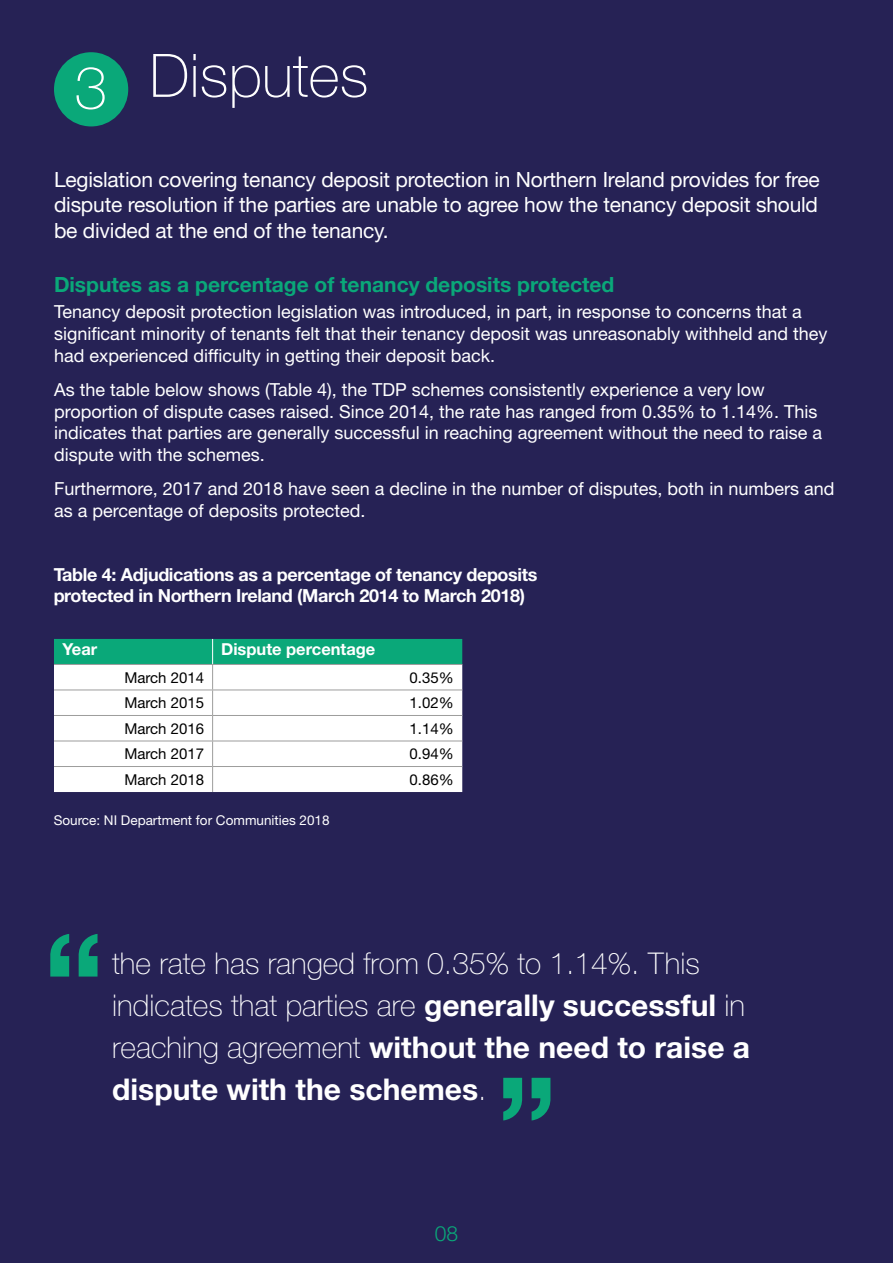
<style>
.page{position:relative;width:893px;height:1263px;background:#262255}
.page>*{position:absolute;margin:0;border:0;box-sizing:border-box;transform-origin:0 0}
.t1{font:700 133.05px "Helvetica Neue LT Std";color:#0aa879}
.t2{font:100 60px "Helvetica Neue LT Std";color:#fff}
.t3{font:100 30px/42px "Helvetica Neue LT Std";color:#fff}
.t4{font:21px/25.2px "Helvetica Neue LT Std";letter-spacing:-.01em;color:#fff;text-align:justify}
.t5{font:700 21px "Helvetica Neue LT Std";color:#0aa879}
.t6{font:300 21px "Helvetica Neue LT Std";color:#0aa879}
.t7{font:18px/21.6px "Helvetica Neue LT Std";color:#fff}
.t8{font:700 18px/21.6px "Helvetica Neue LT Std";letter-spacing:-.02em;color:#fff}
.t9{font:700 16.5px "Helvetica Neue LT Std";color:#fff}
.t10{font:15px "Helvetica Neue LT Std";color:#000}
.t11{font:13.5px "Helvetica Neue LT Std";color:#fff}
.s1{font-weight:700}
</style>
<div class="page">
<svg style="left:54px;top:639px;width:408px;height:153px;background:#d3ede5"></svg>
<div style="left:54px;top:52px;width:74px;height:74px;background:#0aa879;border-radius:50%"></div>
<h2 class="t2" style="left:74px;top:41px;width:296px"><sub>3</sub> Disputes</h2>
<p class="t4" style="left:54px;top:167px;width:767px">Legislation covering tenancy deposit protection in Northern Ireland provides for free dispute resolution if the parties are unable to agree how the tenancy deposit should be divided at the end of the tenancy.</p>
<p class="t5" style="left:54px;top:272px;width:562px">Disputes as a percentage of tenancy deposits protected</p>
<p class="t7" style="left:54px;top:301px;width:775px">Tenancy deposit protection legislation was introduced, in part, in response to concerns that a significant minority of tenants felt that their tenancy deposit was unreasonably withheld and they had experienced difficulty in getting their deposit back.</p>
<p class="t7" style="left:54px;top:378px;width:770px">As the table below shows (Table 4), the TDP schemes consistently experience a very low proportion of dispute cases raised. Since 2014, the rate has ranged from 0.35% to 1.14%. This indicates that parties are generally successful in reaching agreement without the need to raise a dispute with the schemes.</p>
<p class="t7" style="left:54px;top:478px;width:782px">Furthermore, 2017 and 2018 have seen a decline in the number of disputes, both in numbers and as a percentage of deposits protected.</p>
<p class="t8" style="left:54px;top:563px;width:485px">Table 4: Adjudications as a percentage of tenancy deposits protected in Northern Ireland (March 2014 to March 2018)</p>
<p class="t9" style="left:63px;top:639px;width:36px">Year</p>
<p class="t9" style="left:221px;top:639px;width:156px">Dispute percentage</p>
<p class="t10" style="left:124px;top:668px;width:81px">March 2014</p>
<p class="t10" style="left:410px;top:668px;width:46px">0.35%</p>
<p class="t10" style="left:124px;top:694px;width:81px">March 2015</p>
<p class="t10" style="left:410px;top:694px;width:46px">1.02%</p>
<p class="t10" style="left:124px;top:719px;width:81px">March 2016</p>
<p class="t10" style="left:410px;top:719px;width:46px">1.14%</p>
<p class="t10" style="left:124px;top:745px;width:81px">March 2017</p>
<p class="t10" style="left:410px;top:745px;width:46px">0.94%</p>
<p class="t10" style="left:124px;top:770px;width:81px">March 2018</p>
<p class="t10" style="left:410px;top:770px;width:46px">0.86%</p>
<p class="t11" style="left:54px;top:812px;width:277px">Source: NI Department for Communities 2018</p>
<h1 class="t1" style="left:41px;top:899px;width:67px">‘‘</h1>
<h3 class="t3" style="left:112px;top:942px;width:639px">the rate has ranged from 0.35% to 1.14%. This indicates that parties are <span class="s1">generally successful</span> in reaching agreement <span class="s1">without the need to raise a dispute with the schemes</span>.</h3>
<h1 class="t1" style="left:494px;top:1043px;width:67px">’’</h1>
<p class="t6" style="left:435px;top:1221px;width:25px">08</p>
</div>
